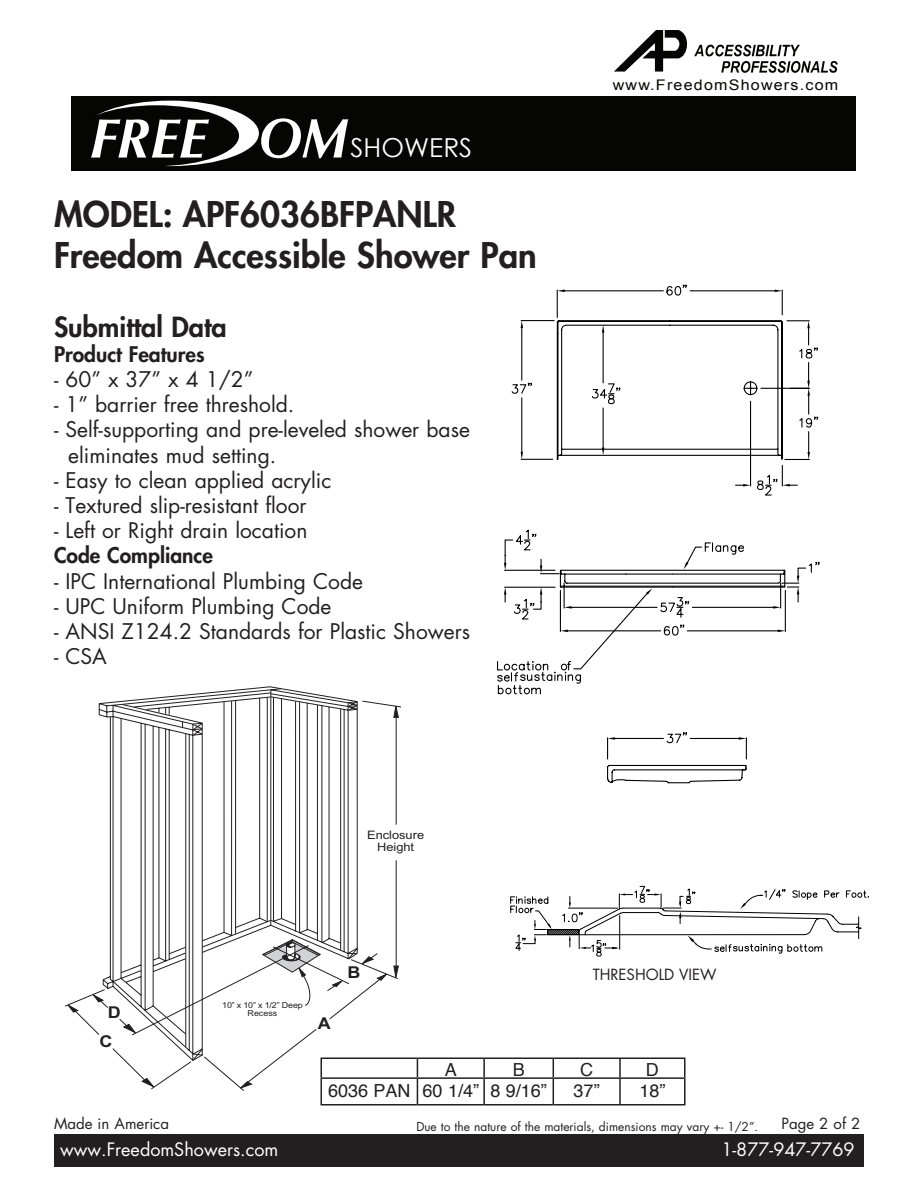
<style>
.page{position:relative;width:918px;height:1188px;background:#fff}
.page>*{position:absolute;margin:0;border:0;box-sizing:border-box;transform-origin:0 0}
.t1{font:800 34.5px "Futura";color:#231f20}
.t2{font:800 27px "Futura";color:#231f20}
.t3{font:26.1px "Century Gothic";color:#fff}
.t4{font:21px "Futura";color:#231f20}
.t5{font:800 21px "Futura";color:#231f20}
.t6{font:18px "Futura";color:#fff}
.t7{font:18px "Helvetica";color:#231f20}
.t8{font:700 16.35px "Arial";color:#231f20;scale:1.1 1}
.t9{font:700 15.15px "Arial";color:#231f20;scale:1.1 1}
.t10{font:15px "Futura";color:#231f20}
.t11{font:14.55px "Arial";letter-spacing:.075em;color:#050504;scale:1.1 1}
.t12{font:12px "Futura";color:#231f20}
.t13{font:11.7px/11.7px "Arial";color:#231f20;text-align:center;scale:1.1 1}
.t14{font:11.7px "Arial";color:#231f20}
.t15{font:10.5px/9.8px "Arial";color:#231f20}
.t16{font:8.1px/8.1px "Arial";letter-spacing:-.01em;color:#231f20;text-align:center;scale:1.1 1}
.s1{font-family:"Optima";font-weight:700;font-style:italic;font-size:55.95px}
.s2{font-family:"Optima";font-weight:700;font-style:italic;font-size:56.4px}
</style>
<div class="page">
<div style="left:71px;top:96px;width:784px;height:75px;background:#050504"></div>
<div style="left:82px;top:101px;width:177px;height:65px;background:#fff;border-radius:50%"></div>
<div style="left:75px;top:105px;width:164px;height:61px;background:#050504;border-radius:50%"></div>
<svg style="left:614px;top:30px;width:224px;height:43px"></svg>
<svg style="left:131px;top:686px;width:300px;height:372px"></svg>
<svg style="left:98px;top:700px;width:304px;height:390px"></svg>
<svg style="left:70px;top:710px;width:327px;height:374px"></svg>
<svg style="left:123px;top:939px;width:227px;height:97px"></svg>
<svg style="left:510px;top:885px;width:359px;height:72px"></svg>
<svg style="left:511px;top:320px;width:27px;height:140px"></svg>
<svg style="left:538px;top:284px;width:281px;height:212px"></svg>
<div style="left:54px;top:1134px;width:810px;height:33px;background:#231f20"></div>
<hr style="left:321px;top:1104px;width:96px;height:2px;background:#231f20">
<hr style="left:417px;top:1104px;width:67px;height:2px;background:#231f20">
<hr style="left:484px;top:1104px;width:69px;height:2px;background:#231f20">
<svg style="left:321px;top:1058px;width:365px;height:47px"></svg>
<hr style="left:553px;top:1077px;width:67px;height:2px;background:#231f20">
<hr style="left:553px;top:1104px;width:67px;height:2px;background:#231f20">
<hr style="left:619px;top:1079px;width:2px;height:25px;background:#231f20">
<hr style="left:684px;top:1079px;width:2px;height:25px;background:#231f20">
<hr style="left:620px;top:1077px;width:66px;height:2px;background:#231f20">
<hr style="left:620px;top:1104px;width:66px;height:2px;background:#231f20">
<svg style="left:497px;top:529px;width:323px;height:166px"></svg>
<svg style="left:607px;top:732px;width:140px;height:52px"></svg>
<p class="t3" style="left:89px;top:132px;width:385px"><span class="s1">FREE</span> <span class="s2">OM</span> SHOWERS</p>
<p class="t1" style="left:54px;top:191px;width:403px">MODEL: APF6036BFPANLR</p>
<p class="t1" style="left:54px;top:233px;width:484px">Freedom Accessible Shower Pan</p>
<p class="t2" style="left:54px;top:309px;width:174px">Submittal Data</p>
<p class="t5" style="left:54px;top:340px;width:152px">Product Features</p>
<p class="t4" style="left:54px;top:365px;width:201px">- 60” x 37” x 4 1/2”</p>
<p class="t4" style="left:54px;top:390px;width:242px">- 1” barrier free threshold.</p>
<p class="t4" style="left:54px;top:415px;width:417px">- Self-supporting and pre-leveled shower base</p>
<p class="t4" style="left:68px;top:440px;width:210px">eliminates mud setting.</p>
<p class="t4" style="left:54px;top:466px;width:279px">- Easy to clean applied acrylic</p>
<p class="t4" style="left:54px;top:491px;width:254px">- Textured slip-resistant floor</p>
<p class="t4" style="left:54px;top:516px;width:255px">- Left or Right drain location</p>
<p class="t5" style="left:54px;top:542px;width:160px">Code Compliance</p>
<p class="t4" style="left:54px;top:566px;width:311px">- IPC International Plumbing Code</p>
<p class="t4" style="left:54px;top:592px;width:279px">- UPC Uniform Plumbing Code</p>
<p class="t4" style="left:54px;top:617px;width:418px">- ANSI Z124.2 Standards for Plastic Showers</p>
<p class="t4" style="left:54px;top:642px;width:54px">- CSA</p>
<p class="t14" style="left:108px;top:427px;width:14px">51</p>
<p class="t15" style="left:121px;top:423px;width:11px">7”<br>8</p>
<p class="t14" style="left:129px;top:499px;width:18px">19”</p>
<p class="t11" style="left:613px;top:75px;width:207px">www.FreedomShowers.com</p>
<p class="t8" style="left:108px;top:1006px;width:13px">D</p>
<p class="t8" style="left:100px;top:1035px;width:13px">C</p>
<p class="t13" style="left:367px;top:829px;width:53px">Enclosure<br>Height</p>
<p class="t16" style="left:222px;top:1001px;width:75px">10” x 10” x 1/2” Deep<br>Recess</p>
<p class="t8" style="left:318px;top:1017px;width:13px">A</p>
<p class="t8" style="left:347px;top:966px;width:13px">B</p>
<p class="t10" style="left:593px;top:964px;width:125px">THRESHOLD VIEW</p>
<p class="t7" style="left:445px;top:1055px;width:14px">A</p>
<p class="t7" style="left:513px;top:1055px;width:14px">B</p>
<p class="t7" style="left:580px;top:1055px;width:14px">C</p>
<p class="t7" style="left:646px;top:1055px;width:14px">D</p>
<p class="t10" style="left:54px;top:1113px;width:117px">Made in America</p>
<p class="t7" style="left:328px;top:1077px;width:84px">6036 PAN</p>
<p class="t7" style="left:423px;top:1077px;width:58px">60 1/4”</p>
<p class="t7" style="left:490px;top:1077px;width:58px">8 9/16”</p>
<p class="t7" style="left:574px;top:1077px;width:28px">37”</p>
<p class="t7" style="left:639px;top:1077px;width:28px">18”</p>
<p class="t9" style="left:439px;top:1117px;width:12px">D</p>
<p class="t12" style="left:416px;top:1118px;width:343px">Due to the nature of the materials, dimensions may vary +- 1/2”.</p>
<p class="t10" style="left:782px;top:1113px;width:80px">Page 2 of 2</p>
<p class="t6" style="left:60px;top:1137px;width:220px">www.FreedomShowers.com</p>
<p class="t6" style="left:721px;top:1137px;width:135px">1-877-947-7769</p>
</div>
